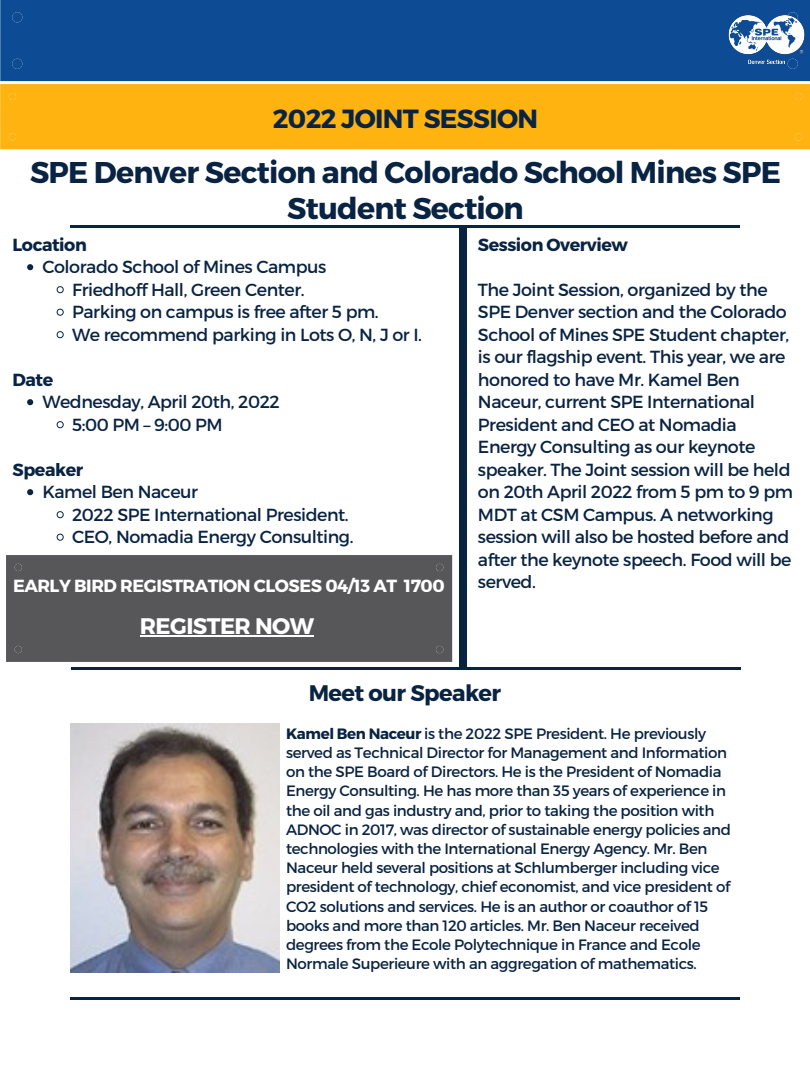
<style>
.page{position:relative;width:810px;height:1080px;background:#fff}
.page>*{position:absolute;margin:0;border:0;box-sizing:border-box;transform-origin:0 0}
.t1{font:700 30px/35.6px "Montserrat";letter-spacing:-.025em;color:#092342;text-align:center}
.t2{font:700 26.25px "Montserrat";letter-spacing:-.025em;color:#092342}
.t3{font:700 22.5px "Montserrat";letter-spacing:-.025em;color:#092342}
.t4{font:700 22.5px "Montserrat";letter-spacing:-.025em;color:#fff}
.t5{font:17.5px/22.5px "Montserrat";letter-spacing:-.025em;color:#092342}
.t6{font:700 17.5px "Montserrat";letter-spacing:-.025em;color:#fff}
.t7{font:700 17.5px "Montserrat";letter-spacing:-.025em;color:#092342}
.t8{font:15px/19.2px "Montserrat";letter-spacing:-.025em;color:#092342}
.s1{font-weight:700}
</style>
<div class="page">
<div style="left:0;top:0;width:723px;height:81px;background:#0d4c94"></div>
<div style="left:12px;top:12px;width:10px;height:10px;background:#0d4c94;border-radius:50%"></div>
<div style="left:12px;top:59px;width:10px;height:10px;background:#0d4c94;border-radius:50%"></div>
<img style="left:723px;top:0;width:87px;height:82px">
<div style="left:0;top:84px;width:810px;height:65px;background:#ffb310"></div>
<div style="left:9px;top:93px;width:7px;height:7px;background:#ffb310;border-radius:50%"></div>
<div style="left:795px;top:93px;width:7px;height:7px;background:#ffb310;border-radius:50%"></div>
<div style="left:795px;top:133px;width:7px;height:8px;background:#ffb310;border-radius:50%"></div>
<div style="left:9px;top:133px;width:7px;height:8px;background:#ffb310;border-radius:50%"></div>
<div style="left:459px;top:225px;width:8px;height:444px;background:#092342"></div>
<div style="left:6px;top:555px;width:446px;height:107px;background:#57575a"></div>
<div style="left:15px;top:564px;width:7px;height:7px;background:#57575a;border-radius:50%"></div>
<div style="left:436px;top:564px;width:7px;height:7px;background:#57575a;border-radius:50%"></div>
<div style="left:436px;top:646px;width:7px;height:7px;background:#57575a;border-radius:50%"></div>
<div style="left:15px;top:646px;width:7px;height:7px;background:#57575a;border-radius:50%"></div>
<hr style="left:70px;top:225px;width:670px;height:3px;background:#092342">
<hr style="left:70px;top:998px;width:670px;height:2px;background:#092342">
<img style="left:70px;top:724px;width:209px;height:248px">
<svg style="left:27px;top:264px;width:6px;height:6px"></svg>
<svg style="left:57px;top:286px;width:7px;height:7px"></svg>
<svg style="left:57px;top:309px;width:7px;height:7px"></svg>
<svg style="left:57px;top:331px;width:7px;height:7px"></svg>
<svg style="left:27px;top:399px;width:6px;height:6px"></svg>
<svg style="left:57px;top:421px;width:7px;height:7px"></svg>
<svg style="left:27px;top:489px;width:6px;height:6px"></svg>
<svg style="left:57px;top:511px;width:7px;height:7px"></svg>
<svg style="left:57px;top:534px;width:7px;height:7px"></svg>
<hr style="left:140px;top:635px;width:173px;height:2px;background:#fff">
<hr style="left:71px;top:668px;width:670px;height:2px;background:#092342">
<p class="t2" style="left:273px;top:101px;width:267px">2022 JOINT SESSION</p>
<p class="t1" style="left:30px;top:153px;width:753px">SPE Denver Section and Colorado School Mines SPE<br>Student Section</p>
<p class="t7" style="left:13px;top:233px;width:76px">Location</p>
<p class="t5" style="left:42px;top:255px;width:286px">Colorado School of Mines Campus</p>
<p class="t5" style="left:72px;top:277px;width:234px">Friedhoff Hall, Green Center.</p>
<p class="t5" style="left:72px;top:300px;width:308px">Parking on campus is free after 5 pm.</p>
<p class="t5" style="left:72px;top:322px;width:352px">We recommend parking in Lots O, N, J or I.</p>
<p class="t7" style="left:13px;top:368px;width:42px">Date</p>
<p class="t5" style="left:42px;top:390px;width:239px">Wednesday, April 20th, 2022</p>
<p class="t5" style="left:72px;top:412px;width:152px">5:00 PM – 9:00 PM</p>
<p class="t7" style="left:13px;top:458px;width:72px">Speaker</p>
<p class="t5" style="left:42px;top:480px;width:157px">Kamel Ben Naceur</p>
<p class="t5" style="left:72px;top:502px;width:278px">2022 SPE International President.</p>
<p class="t5" style="left:72px;top:525px;width:283px">CEO, Nomadia Energy Consulting.</p>
<p class="t6" style="left:13px;top:575px;width:433px">EARLY BIRD REGISTRATION CLOSES 04/13 AT 1700</p>
<p class="t4" style="left:140px;top:611px;width:176px">REGISTER NOW</p>
<p class="t7" style="left:478px;top:233px;width:152px">Session Overview</p>
<p class="t5" style="left:478px;top:277px;width:317px">The Joint Session, organized by the<br>SPE Denver section and the Colorado<br>School of Mines SPE Student chapter, is our flagship event. This year, we are honored to have Mr. Kamel Ben<br>Naceur, current SPE International<br>President and CEO at Nomadia<br>Energy Consulting as our keynote speaker. The Joint session will be held on 20th April 2022 from 5 pm to 9 pm<br>MDT at CSM Campus. A networking session will also be hosted before and after the keynote speech. Food will be served.</p>
<p class="t3" style="left:309px;top:678px;width:194px">Meet our Speaker</p>
<p class="t8" style="left:286px;top:723px;width:447px"><span class="s1">Kamel Ben Naceur</span> is the 2022 SPE President. He previously served as Technical Director for Management and Information on the SPE Board of Directors. He is the President of Nomadia Energy Consulting. He has more than 35 years of experience in the oil and gas industry and, prior to taking the position with ADNOC in 2017, was director of sustainable energy policies and technologies with the International Energy Agency. Mr. Ben Naceur held several positions at Schlumberger including vice president of technology, chief economist, and vice president of CO2 solutions and services. He is an author or coauthor of 15 books and more than 120 articles. Mr. Ben Naceur received degrees from the Ecole Polytechnique in France and Ecole Normale Superieure with an aggregation of mathematics.</p>
</div>
